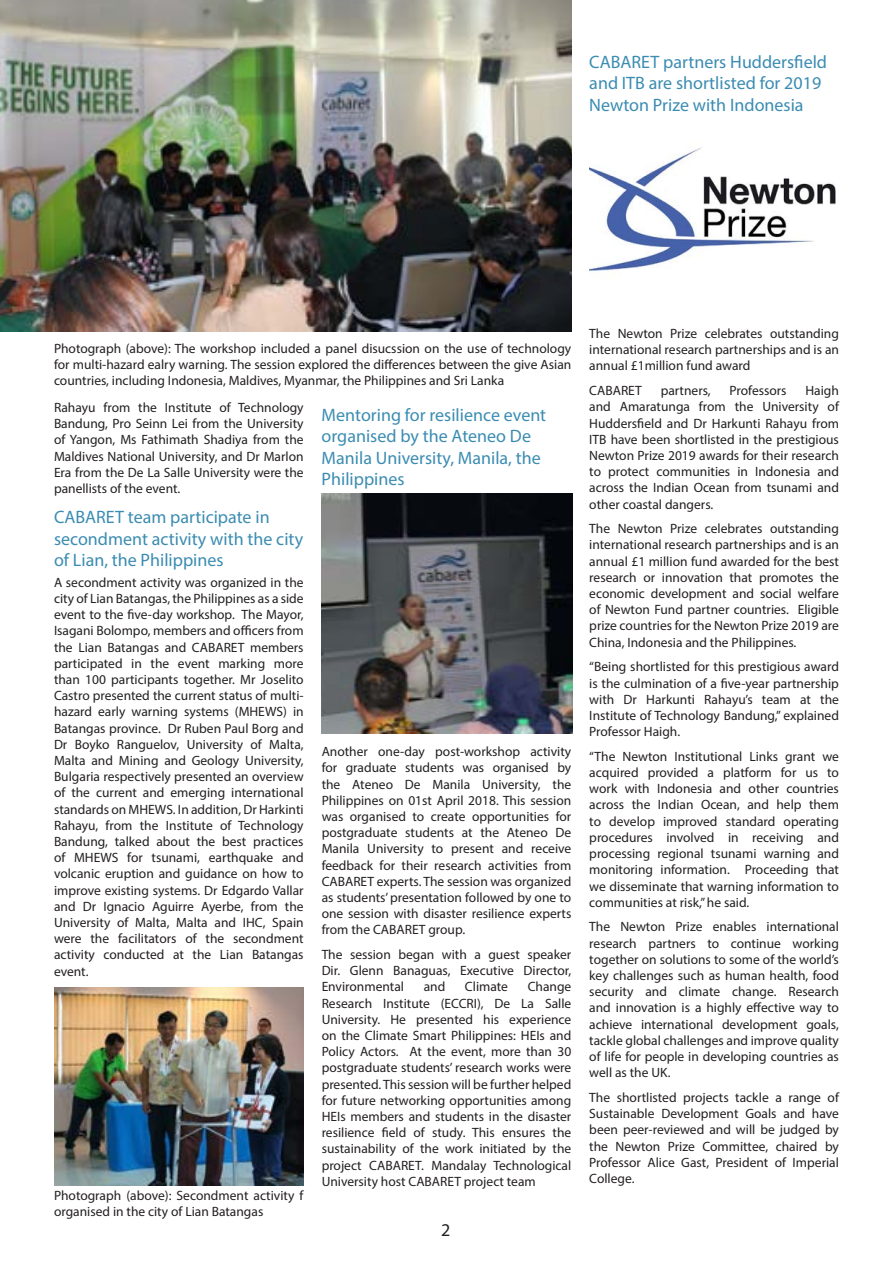
<style>
.page{position:relative;width:893px;height:1263px;background:#fff}
.page>*{position:absolute;margin:0;border:0;box-sizing:border-box;transform-origin:0 0}
.Heading_1{font:18px/21.6px "Myriad Pro";color:#3b8cb2}
.t1{font:18px "Myriad Pro";color:#231f20}
.Paragraph_Style_1{font:13.5px/16.2px "Myriad Pro";color:#231f20;text-align:justify}
</style>
<div class="page">
<img style="left:322px;top:493px;width:250px;height:240px">
<img style="left:0;top:0;width:571px;height:332px">
<img style="left:54px;top:988px;width:250px;height:197px">
<img style="left:589px;top:147px;width:247px;height:128px">
<p class="Heading_1" style="left:589px;top:50px;width:239px">CABARET partners Huddersfield and ITB are shortlisted for 2019<br>Newton Prize with Indonesia</p>
<p class="Paragraph_Style_1" style="left:54px;top:340px;width:519px">Photograph (above): The workshop included a panel disucssion on the use of technology for multi-hazard ealry warning. The session explored the differences between the give Asian countries, including Indonesia, Maldives, Myanmar, the Philippines and Sri Lanka</p>
<p class="Paragraph_Style_1" style="left:54px;top:399px;width:251px">Rahayu from the Institute of Technology Bandung, Pro Seinn Lei from the University of Yangon, Ms Fathimath Shadiya from the Maldives National University, and Dr Marlon Era from the De La Salle University were the panellists of the event.</p>
<p class="Heading_1" style="left:54px;top:506px;width:251px">CABARET team participate in secondment activity with the city of Lian, the Philippines</p>
<p class="Paragraph_Style_1" style="left:54px;top:574px;width:251px">A secondment activity was organized in the city of Lian Batangas, the Philippines as a side event to the five-day workshop. The Mayor, Isagani Bolompo, members and officers from the Lian Batangas and CABARET members participated in the event marking more than 100 participants together. Mr Joselito Castro presented the current status of multi&shy;hazard early warning systems (MHEWS) in Batangas province. Dr Ruben Paul Borg and Dr Boyko Ranguelov, University of Malta, Malta and Mining and Geology University, Bulgaria respectively presented an overview of the current and emerging international standards on MHEWS. In addition, Dr Harkinti Rahayu, from the Institute of Technology Bandung, talked about the best practices of MHEWS for tsunami, earthquake and volcanic eruption and guidance on how to improve existing systems. Dr Edgardo Vallar and Dr Ignacio Aguirre Ayerbe, from the University of Malta, Malta and IHC, Spain were the facilitators of the secondment activity conducted at the Lian Batangas event.</p>
<p class="Paragraph_Style_1" style="left:54px;top:1187px;width:251px">Photograph (above): Secondment activity f organised in the city of Lian Batangas</p>
<p class="Heading_1" style="left:322px;top:404px;width:226px">Mentoring for resilience event organised by the Ateneo De<br>Manila University, Manila, the<br>Philippines</p>
<p class="Paragraph_Style_1" style="left:322px;top:743px;width:251px">Another one-day post-workshop activity for graduate students was organised by the Ateneo De Manila University, the Philippines on 01st April 2018. This session was organised to create opportunities for postgraduate students at the Ateneo De Manila University to present and receive feedback for their research activities from CABARET experts. The session was organized as students’ presentation followed by one to one session with disaster resilience experts from the CABARET group.</p>
<p class="Paragraph_Style_1" style="left:322px;top:946px;width:251px">The session began with a guest speaker Dir. Glenn Banaguas, Executive Director, Environmental</p>
<p class="Paragraph_Style_1" style="left:322px;top:979px;width:251px;text-indent:206px">Change Research Institute (ECCRI), De La Salle University. He presented his experience on the Climate Smart Philippines: HEIs and Policy Actors. At the event, more than 30 postgraduate students’ research works were presented. This session will be further helped for future networking opportunities among HEIs members and students in the disaster resilience field of study. This ensures the sustainability of the work initiated by the project CABARET. Mandalay Technological University host CABARET project team</p>
<p class="Paragraph_Style_1" style="left:424px;top:979px;width:23px">and</p>
<p class="Paragraph_Style_1" style="left:465px;top:979px;width:45px">Climate</p>
<h1 class="t1" style="left:441px;top:1218px;width:11px">2</h1>
<p class="Paragraph_Style_1" style="left:589px;top:325px;width:251px">The Newton Prize celebrates outstanding international research partnerships and is an annual £1million fund award</p>
<p class="Paragraph_Style_1" style="left:589px;top:382px;width:54px">CABARET</p>
<p class="Paragraph_Style_1" style="left:661px;top:382px;width:52px">partners,</p>
<p class="Paragraph_Style_1" style="left:730px;top:382px;width:59px">Professors</p>
<p class="Paragraph_Style_1" style="left:589px;top:382px;width:251px;text-indent:216px">Haigh and Amaratunga from the University of Huddersfield and Dr Harkunti Rahayu from ITB have been shortlisted in the prestigious Newton Prize 2019 awards for their research to protect communities in Indonesia and across the Indian Ocean from tsunami and other coastal dangers.</p>
<p class="Paragraph_Style_1" style="left:589px;top:520px;width:251px">The Newton Prize celebrates outstanding international research partnerships and is an annual £1 million fund awarded for the best research or innovation that promotes the economic development and social welfare of Newton Fund partner countries. Eligible prize countries for the Newton Prize 2019 are China, Indonesia and the Philippines.</p>
<p class="Paragraph_Style_1" style="left:589px;top:658px;width:251px">“Being shortlisted for this prestigious award is the culmination of a five-year partnership with Dr Harkunti Rahayu’s team at the Institute of Technology Bandung,” explained Professor Haigh.</p>
<p class="Paragraph_Style_1" style="left:589px;top:748px;width:251px">“The Newton Institutional Links grant we acquired provided a platform for us to work with Indonesia and other countries across the Indian Ocean, and help them to develop improved standard operating procedures involved in receiving and processing regional tsunami warning and monitoring information. Proceeding that we disseminate that warning information to communities at risk,” he said.</p>
<p class="Paragraph_Style_1" style="left:589px;top:918px;width:251px">The Newton Prize enables international research partners to continue working together on solutions to some of the world’s key challenges such as human health, food security and climate change. Research and innovation is a highly effective way to achieve international development goals, tackle global challenges and improve quality of life for people in developing countries as well as the UK.</p>
<p class="Paragraph_Style_1" style="left:589px;top:1089px;width:251px">The shortlisted projects tackle a range of Sustainable Development Goals and have been peer-reviewed and will be judged by the Newton Prize Committee, chaired by Professor Alice Gast, President of Imperial College.</p>
</div>
